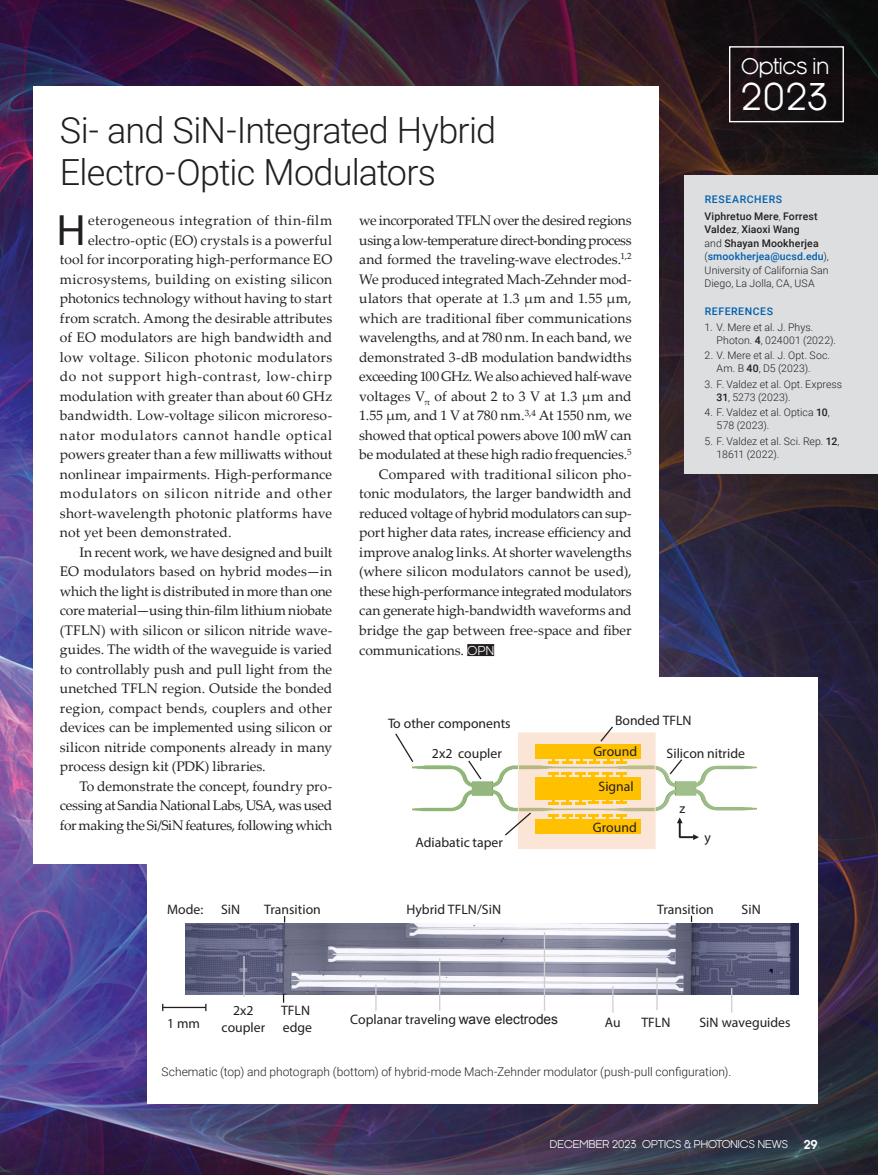
<style>
.page{position:relative;width:878px;height:1175px;background:#fff}
.page>*{position:absolute;margin:0;border:0;box-sizing:border-box;transform-origin:0 0}
._4-Body-1st_paragraph{font:41.25px "Roboto";color:#231f20}
._2-Headline{font:300 36px/42px "Roboto";letter-spacing:-.02em;color:#231f20}
.t1{font:36px "Kamerik 105";color:#fff}
.t2{font:21px "Kamerik 105";letter-spacing:-.02em;color:#fff}
._4-Body{font:13.8px/19.5px "Palatino Linotype";letter-spacing:-.01em;color:#231f20;text-align:justify}
._4-Body-1st_paragraph-2{font:13.8px "Palatino Linotype";letter-spacing:.02em;color:#231f20}
.t3{font:13.8px/16.5px "Myriad Pro";color:#231f20;text-align:center}
._4-Body-1st_paragraph-3{font:13.8px "Palatino Linotype";letter-spacing:.05em;color:#231f20}
._4-Body-1st_paragraph-4{font:13.8px "Palatino Linotype";letter-spacing:-.005em;color:#231f20}
._5-Caption{font:300 12px "Roboto";color:#231f20}
.t4{font:700 12px "Kamerik 105";color:#fff}
._6-References{font:300 10.5px/12.8px "Roboto";letter-spacing:.005em;color:#231f20}
._6-Authors{font:300 10.5px/13.4px "Roboto";letter-spacing:.005em;color:#231f20}
.t5{font:10.5px "Kamerik 105";color:#fff}
._6-Reference_title{font:500 10.5px "Roboto";letter-spacing:.055em;color:#015fae}
.s1{font-weight:500}
.s2{font-weight:500;color:#015fae}
.s3{font-family:"Kamerik 105";font-size:12px;color:#fff}
.s4{font-family:"Arial"}
</style>
<div class="page">
<img style="left:0;top:0;width:878px;height:1174px">
<div style="left:729px;top:46px;width:114px;height:76px;border:1px solid #fff"></div>
<div style="left:147px;top:677px;width:671px;height:427px;background:#fff"></div>
<div style="left:33px;top:86px;width:625px;height:778px;background:#fff"></div>
<svg style="left:690px;top:915px;width:2px;height:7px"></svg>
<img style="left:185px;top:923px;width:613px;height:71px">
<hr style="left:243px;top:956px;width:1px;height:40px;background:#d0cece">
<svg style="left:375px;top:984px;width:1px;height:26px"></svg>
<svg style="left:612px;top:986px;width:1px;height:26px"></svg>
<hr style="left:656px;top:968px;width:1px;height:42px;background:#d0cece">
<svg style="left:731px;top:988px;width:1px;height:24px"></svg>
<hr style="left:163px;top:1006px;width:43px;height:2px;background:#231f20">
<hr style="left:439px;top:958px;width:1px;height:52px;background:#d0cece">
<hr style="left:544px;top:932px;width:1px;height:78px;background:#d0cece">
<img style="left:412px;top:744px;width:344px;height:96px">
<svg style="left:520px;top:734px;width:133px;height:112px;background:#f5dfc6"></svg>
<div style="left:518px;top:732px;width:137px;height:116px;border:1px solid #fbe5d6"></div>
<div style="left:535px;top:744px;width:105px;height:14px;background:#ffc000"></div>
<svg style="left:548px;top:758px;width:79px;height:5px"></svg>
<svg style="left:548px;top:772px;width:78px;height:5px"></svg>
<div style="left:535px;top:819px;width:105px;height:14px;background:#ffc000"></div>
<svg style="left:548px;top:814px;width:78px;height:5px"></svg>
<div style="left:535px;top:777px;width:105px;height:22px;background:#ffc000"></div>
<svg style="left:548px;top:799px;width:78px;height:5px"></svg>
<svg style="left:676px;top:817px;width:23px;height:23px"></svg>
<svg style="left:467px;top:759px;width:15px;height:21px"></svg>
<svg style="left:503px;top:811px;width:29px;height:26px"></svg>
<svg style="left:395px;top:733px;width:19px;height:30px"></svg>
<svg style="left:599px;top:726px;width:15px;height:17px"></svg>
<svg style="left:668px;top:758px;width:15px;height:17px"></svg>
<div style="left:684px;top:176px;width:194px;height:298px;background:#dcdedf"></div>
<div style="left:467px;top:644px;width:27px;height:12px;background:#231f20"></div>
<h3 class="t2" style="left:741px;top:54px;width:90px">Optics in</h3>
<h2 class="t1" style="left:741px;top:76px;width:88px">2023</h2>
<p class="_2-Headline" style="left:60px;top:107px;width:438px">Si- and SiN-Integrated Hybrid<br>Electro-Optic Modulators</p>
<p class="_4-Body-1st_paragraph" style="left:56px;top:201px;width:31px">H</p>
<p class="_4-Body-1st_paragraph-2" style="left:88px;top:211px;width:246px">eterogeneous integration of thin-film</p>
<p class="_6-Reference_title" style="left:704px;top:192px;width:79px">RESEARCHERS</p>
<p class="_6-Authors" style="left:704px;top:209px;width:126px"><span class="s1">Viphretuo Mere</span>, <span class="s1">Forrest<br>Valdez</span>, <span class="s1">Xiaoxi Wang<br></span>and <span class="s1">Shayan Mookherjea </span>(<span class="s2">smookherjea@ucsd.edu</span>),<br>University of California San<br>Diego, La Jolla, CA, USA</p>
<p class="_6-Reference_title" style="left:704px;top:304px;width:70px">REFERENCES</p>
<p class="_6-References" style="left:716px;top:320px;width:121px;text-indent:-12px">1. V. Mere et al. J. Phys.<br>Photon. <span class="s1">4</span>, 024001 (2022).</p>
<p class="_6-References" style="left:716px;top:349px;width:115px;text-indent:-12px">2. V. Mere et al. J. Opt. Soc.<br>Am. B <span class="s1">40</span>, D5 (2023).</p>
<p class="_6-References" style="left:716px;top:377px;width:127px;text-indent:-12px">3. F. Valdez et al. Opt. Express<br><span class="s1">31</span>, 5273 (2023).</p>
<p class="_6-References" style="left:716px;top:406px;width:115px;text-indent:-12px">4. F. Valdez et al. Optica <span class="s1">10</span>,<br>578 (2023).</p>
<p class="_6-References" style="left:716px;top:434px;width:124px;text-indent:-12px">5. F. Valdez et al. Sci. Rep. <span class="s1">12</span>,<br>18611 (2022).</p>
<p class="_4-Body" style="left:359px;top:210px;width:274px">we incorporated TFLN over the desired regions using a low-temperature direct-bonding process and formed the traveling-wave electrodes.<sup>1,2<br></sup>We produced integrated Mach-Zehnder mod&shy;ulators that operate at 1.3 µm and 1.55 µm, which are traditional fiber communications wavelengths, and at 780 nm. In each band, we demonstrated 3-dB modulation bandwidths exceeding 100 GHz. We also achieved half-wave voltages V<sub>π</sub> of about 2 to 3 V at 1.3 µm and 1.55 µm, and 1 V at 780 nm.<sup>3,4</sup> At 1550 nm, we showed that optical powers above 100 mW can be modulated at these high radio frequencies.<sup>5</sup></p>
<p class="_4-Body" style="left:359px;top:464px;width:274px;text-indent:20px">Compared with traditional silicon pho&shy;tonic modulators, the larger bandwidth and reduced voltage of hybrid modulators can sup&shy;port higher data rates, increase efficiency and improve analog links. At shorter wavelengths (where silicon modulators cannot be used), these high-performance integrated modulators can generate high-bandwidth waveforms and bridge the gap between free-space and fiber communications. <span class="s3">OPN</span></p>
<p class="_4-Body-1st_paragraph-2" style="left:88px;top:230px;width:246px">electro-optic (EO) crystals is a powerful</p>
<p class="_4-Body-1st_paragraph-2" style="left:60px;top:250px;width:274px">tool for incorporating high-performance EO</p>
<p class="_4-Body-1st_paragraph-2" style="left:60px;top:269px;width:274px">microsystems, building on existing silicon</p>
<p class="_4-Body-1st_paragraph-4" style="left:60px;top:289px;width:274px">photonics technology without having to start</p>
<p class="_4-Body-1st_paragraph-2" style="left:60px;top:308px;width:274px">from scratch. Among the desirable attributes</p>
<p class="_4-Body-1st_paragraph-2" style="left:60px;top:328px;width:274px">of EO modulators are high bandwidth and</p>
<p class="_4-Body-1st_paragraph-2" style="left:60px;top:347px;width:274px">low voltage. Silicon photonic modulators</p>
<p class="_4-Body-1st_paragraph-3" style="left:60px;top:367px;width:274px">do not support high-contrast, low-chirp</p>
<p class="_4-Body-1st_paragraph-2" style="left:60px;top:386px;width:274px">modulation with greater than about 60 GHz</p>
<p class="_4-Body-1st_paragraph-2" style="left:60px;top:406px;width:274px">bandwidth. Low-voltage silicon microreso-</p>
<p class="_4-Body-1st_paragraph-3" style="left:60px;top:425px;width:274px">nator modulators cannot handle optical</p>
<p class="_4-Body-1st_paragraph-4" style="left:60px;top:445px;width:274px">powers greater than a few milliwatts without</p>
<p class="_4-Body-1st_paragraph-2" style="left:60px;top:464px;width:274px">nonlinear impairments. High-performance</p>
<p class="_4-Body-1st_paragraph-3" style="left:60px;top:484px;width:274px">modulators on silicon nitride and other</p>
<p class="_4-Body-1st_paragraph-2" style="left:60px;top:503px;width:274px">short-wavelength photonic platforms have</p>
<p class="_4-Body-1st_paragraph-2" style="left:60px;top:523px;width:173px">not yet been demonstrated.</p>
<p class="_4-Body" style="left:60px;top:542px;width:274px;text-indent:20px">In recent work, we have designed and built EO modulators based on hybrid modes—in which the light is distributed in more than one core material—using thin-film lithium niobate (TFLN) with silicon or silicon nitride wave&shy;guides. The width of the waveguide is varied to controllably push and pull light from the unetched TFLN region. Outside the bonded region, compact bends, couplers and other devices can be implemented using silicon or silicon nitride components already in many process design kit (PDK) libraries.</p>
<p class="_4-Body" style="left:60px;top:776px;width:274px;text-indent:20px">To demonstrate the concept, foundry pro&shy;cessing at Sandia National Labs, USA, was used for making the Si/SiN features, following which</p>
<p class="t3" style="left:615px;top:712px;width:78px">Bonded TFLN</p>
<p class="t3" style="left:666px;top:745px;width:80px">Silicon nitride</p>
<p class="t3" style="left:388px;top:714px;width:124px">To other components</p>
<p class="t3" style="left:593px;top:743px;width:45px">Ground</p>
<p class="t3" style="left:432px;top:745px;width:71px">2x2 coupler</p>
<p class="t3" style="left:598px;top:778px;width:37px">Signal</p>
<p class="t3" style="left:593px;top:819px;width:45px">Ground</p>
<p class="t3" style="left:679px;top:800px;width:7px">z</p>
<p class="t3" style="left:704px;top:829px;width:8px">y</p>
<p class="t3" style="left:415px;top:833px;width:89px">Adiabatic taper</p>
<p class="t3" style="left:167px;top:901px;width:38px">Mode:</p>
<p class="t3" style="left:221px;top:901px;width:21px">SiN</p>
<p class="t3" style="left:264px;top:901px;width:58px">Transition</p>
<p class="t3" style="left:406px;top:901px;width:96px">Hybrid TFLN/SiN</p>
<p class="t3" style="left:657px;top:901px;width:58px">Transition</p>
<p class="t3" style="left:741px;top:901px;width:21px">SiN</p>
<p class="t3" style="left:221px;top:1002px;width:45px">2x2 coupler</p>
<p class="t3" style="left:281px;top:1002px;width:33px;text-align:left">TFLN edge</p>
<p class="t3" style="left:167px;top:1014px;width:34px">1 mm</p>
<p class="t3" style="left:350px;top:1010px;width:209px">Coplanar traveling <span class="s4">wave electrodes</span></p>
<p class="t3" style="left:604px;top:1013px;width:18px">Au</p>
<p class="t3" style="left:641px;top:1013px;width:31px">TFLN</p>
<p class="t3" style="left:699px;top:1013px;width:93px">SiN waveguides</p>
<p class="_5-Caption" style="left:161px;top:1063px;width:571px">Schematic (top) and photograph (bottom) of hybrid-mode Mach-Zehnder modulator (push-pull configuration).</p>
<p class="t5" style="left:550px;top:1138px;width:239px">DECEMBER 2023 OPTICS &amp; PHOTONICS NEWS</p>
<p class="t4" style="left:803px;top:1138px;width:16px">29</p>
</div>
